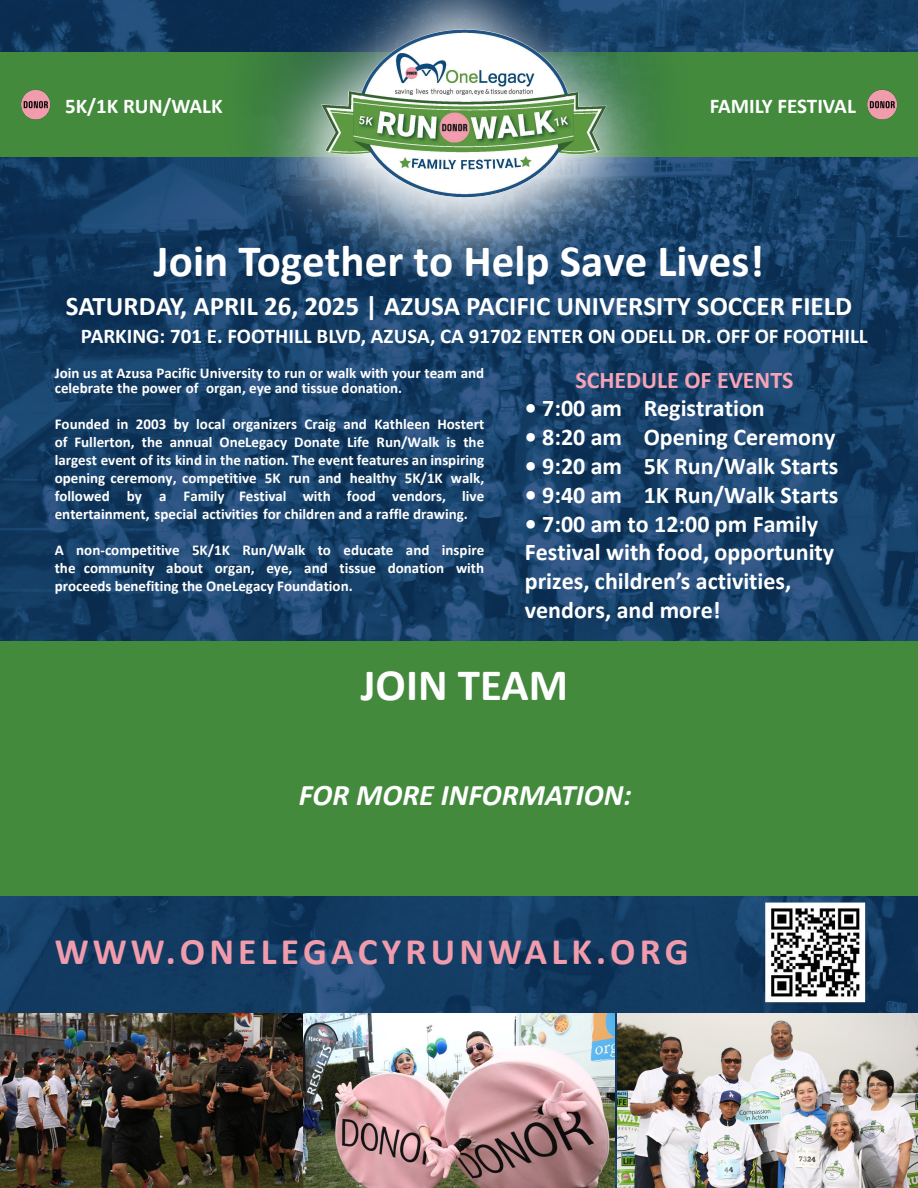
<style>
.page{position:relative;width:918px;height:1188px;background:#fff}
.page>*{position:absolute;margin:0;border:0;box-sizing:border-box;transform-origin:0 0}
.t1{font:700 45px "Calibri";color:#fff}
.t2{font:700 37.5px "Calibri";letter-spacing:.11em;color:#f19cac}
.t3{font:italic 700 30px "Calibri";color:#fff}
.t4{font:700 27px "Calibri";color:#fff}
.t5{font:700 24px/28.8px "Calibri";color:#fff}
.t6{font:700 24px "Calibri";color:#f6a3b7}
.t7{font:700 21px "Calibri";color:#fff}
.t8{font:700 15px/18px "Calibri";color:#fff;text-align:justify}
.s1{font-style:inherit}
</style>
<div class="page">
<img style="left:0;top:0;width:918px;height:540px">
<img style="left:0;top:539px;width:259px;height:474px">
<img style="left:259px;top:541px;width:357px;height:100px">
<img style="left:616px;top:539px;width:302px;height:102px">
<img style="left:259px;top:895px;width:470px;height:185px">
<div style="left:0;top:52px;width:918px;height:105px;background:#438a3d"></div>
<svg style="left:249px;top:0;width:421px;height:293px;background:#2d5869"></svg>
<div style="left:0;top:641px;width:918px;height:254px;background:#438a3d"></div>
<img style="left:21px;top:89px;width:30px;height:31px">
<img style="left:0;top:1013px;width:303px;height:175px">
<img style="left:303px;top:1013px;width:312px;height:175px">
<img style="left:617px;top:1013px;width:301px;height:175px">
<img style="left:867px;top:89px;width:30px;height:31px">
<img style="left:315px;top:7px;width:298px;height:213px">
<img style="left:729px;top:895px;width:189px;height:183px">
<p class="t7" style="left:65px;top:91px;width:159px">5K/1K RUN/WALK</p>
<p class="t7" style="left:710px;top:91px;width:148px">FAMILY FESTIVAL</p>
<p class="t1" style="left:154px;top:230px;width:612px">Join Together to Help Save Lives!</p>
<p class="t4" style="left:66px;top:287px;width:788px">SATURDAY, <span class="s1">APRIL 2</span>6<span class="s1">, 202</span>5 | AZUSA PACIFIC UNIVERSITY SOCCER FIELD</p>
<p class="t7" style="left:81px;top:322px;width:788px">PARKING: 701 E. FOOTHILL BLVD, AZUSA, CA 91702 ENTER ON ODELL DR. OFF OF FOOTHILL</p>
<p class="t8" style="left:55px;top:365px;width:431px;line-height:15px">Join us at Azusa Pacific University to run or walk with your team and celebrate the power of organ, eye and tissue donation.</p>
<p class="t8" style="left:55px;top:414px;width:431px">Founded in 2003 by local organizers Craig and Kathleen Hostert of Fullerton, the annual OneLegacy Donate Life Run/Walk is the largest event of its kind in the nation. The event features an inspiring opening ceremony, competitive 5K run and healthy 5K/1K walk, followed by a Family Festival with food vendors, live entertainment, special activities for children and a raffle drawing.</p>
<p class="t8" style="left:55px;top:540px;width:431px">A non-competitive 5K/1K Run/Walk to educate and inspire the community about organ, eye, and tissue donation with proceeds benefiting the OneLegacy Foundation.</p>
<p class="t6" style="left:575px;top:363px;width:220px">SCHEDULE OF EVENTS</p>
<p class="t5" style="left:525px;top:394px;width:242px">• 7:00 am Registration</p>
<p class="t5" style="left:525px;top:422px;width:312px">• 8:20 am Opening Ceremony</p>
<p class="t5" style="left:525px;top:451px;width:315px">• 9:20 am 5K Run/Walk Starts</p>
<p class="t5" style="left:525px;top:480px;width:315px">• 9:40 am 1K Run/Walk Starts</p>
<p class="t5" style="left:525px;top:509px;width:311px">• 7:00 am to 12:00 pm Family<br>Festival with food, opportunity prizes, children’s activities, vendors, and more!</p>
<p class="t1" style="left:361px;top:653px;width:209px">JOIN TEAM</p>
<p class="t3" style="left:299px;top:774px;width:334px">FOR MORE INFORMATION:</p>
<p class="t2" style="left:55px;top:925px;width:636px">WWW.ONELEGACYRUNWALK.ORG</p>
</div>
